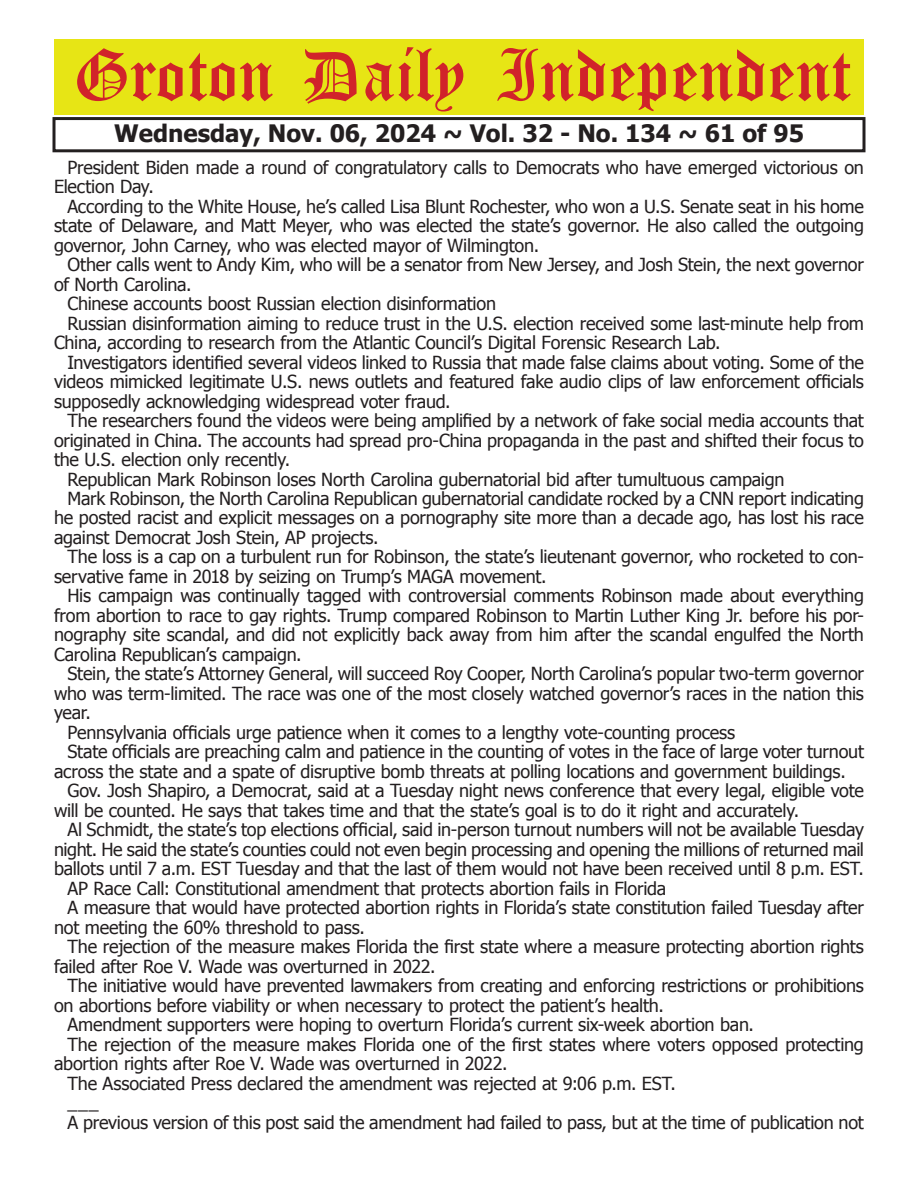
<style>
.page{position:relative;width:918px;height:1188px;background:#fff}
.page>*{position:absolute;margin:0;border:0;box-sizing:border-box;transform-origin:0 0}
.t1{font:54px "Old English Five";color:#d1232a}
.t2{font:700 24px "Tahoma";color:#231f20}
.t3{font:18px/19.5px "Tahoma";letter-spacing:-.01em;color:#231f20}
</style>
<div class="page">
<div style="left:52px;top:117px;width:814px;height:35px;border:3px solid #231f20"></div>
<div style="left:54px;top:40px;width:810px;height:75px;background:#e7e515"></div>
<h1 class="t1" style="left:73px;top:50px;width:779px">Groton Daily Independent</h1>
<h2 class="t2" style="left:114px;top:116px;width:691px">Wednesday, Nov. 06, 2024 ~ Vol. 32 - No. 134 ~ 61 of 95</h2>
<p class="t3" style="left:54px;top:156px;width:812px;text-indent:14px">President Biden made a round of congratulatory calls to Democrats who have emerged victorious on<br>Election Day.</p>
<p class="t3" style="left:54px;top:195px;width:812px;text-align:justify;text-indent:14px">According to the White House, he’s called Lisa Blunt Rochester, who won a U.S. Senate seat in his home state of Delaware, and Matt Meyer, who was elected the state’s governor. He also called the outgoing governor, John Carney, who was elected mayor of Wilmington.</p>
<p class="t3" style="left:68px;top:254px;width:798px">Other calls went to Andy Kim, who will be a senator from New Jersey, and Josh Stein, the next governor</p>
<p class="t3" style="left:54px;top:273px;width:139px">of North Carolina.</p>
<p class="t3" style="left:68px;top:293px;width:430px">Chinese accounts boost Russian election disinformation</p>
<p class="t3" style="left:68px;top:312px;width:798px">Russian disinformation aiming to reduce trust in the U.S. election received some last-minute help from</p>
<p class="t3" style="left:54px;top:332px;width:668px">China, according to research from the Atlantic Council’s Digital Forensic Research Lab.</p>
<p class="t3" style="left:68px;top:351px;width:798px">Investigators identified several videos linked to Russia that made false claims about voting. Some of the</p>
<p class="t3" style="left:54px;top:371px;width:811px">videos mimicked legitimate U.S. news outlets and featured fake audio clips of law enforcement officials</p>
<p class="t3" style="left:54px;top:390px;width:398px">supposedly acknowledging widespread voter fraud.</p>
<p class="t3" style="left:68px;top:410px;width:798px">The researchers found the videos were being amplified by a network of fake social media accounts that</p>
<p class="t3" style="left:54px;top:429px;width:812px">originated in China. The accounts had spread pro-China propaganda in the past and shifted their focus to</p>
<p class="t3" style="left:54px;top:449px;width:238px">the U.S. election only recently.</p>
<p class="t3" style="left:68px;top:468px;width:718px">Republican Mark Robinson loses North Carolina gubernatorial bid after tumultuous campaign</p>
<p class="t3" style="left:68px;top:488px;width:798px">Mark Robinson, the North Carolina Republican gubernatorial candidate rocked by a CNN report indicating</p>
<p class="t3" style="left:54px;top:507px;width:811px">he posted racist and explicit messages on a pornography site more than a decade ago, has lost his race</p>
<p class="t3" style="left:54px;top:527px;width:326px">against Democrat Josh Stein, AP projects.</p>
<p class="t3" style="left:68px;top:546px;width:798px">The loss is a cap on a turbulent run for Robinson, the state’s lieutenant governor, who rocketed to con-</p>
<p class="t3" style="left:54px;top:566px;width:494px">servative fame in 2018 by seizing on Trump’s MAGA movement.</p>
<p class="t3" style="left:68px;top:585px;width:798px">His campaign was continually tagged with controversial comments Robinson made about everything</p>
<p class="t3" style="left:54px;top:605px;width:812px">from abortion to race to gay rights. Trump compared Robinson to Martin Luther King Jr. before his por-</p>
<p class="t3" style="left:54px;top:624px;width:811px">nography site scandal, and did not explicitly back away from him after the scandal engulfed the North</p>
<p class="t3" style="left:54px;top:644px;width:249px">Carolina Republican’s campaign.</p>
<p class="t3" style="left:68px;top:663px;width:798px">Stein, the state’s Attorney General, will succeed Roy Cooper, North Carolina’s popular two-term governor</p>
<p class="t3" style="left:54px;top:683px;width:812px">who was term-limited. The race was one of the most closely watched governor’s races in the nation this</p>
<p class="t3" style="left:54px;top:702px;width:39px">year.</p>
<p class="t3" style="left:68px;top:722px;width:669px">Pennsylvania officials urge patience when it comes to a lengthy vote-counting process</p>
<p class="t3" style="left:68px;top:741px;width:798px">State officials are preaching calm and patience in the counting of votes in the face of large voter turnout</p>
<p class="t3" style="left:54px;top:761px;width:793px">across the state and a spate of disruptive bomb threats at polling locations and government buildings.</p>
<p class="t3" style="left:68px;top:780px;width:798px">Gov. Josh Shapiro, a Democrat, said at a Tuesday night news conference that every legal, eligible vote</p>
<p class="t3" style="left:54px;top:800px;width:747px">will be counted. He says that takes time and that the state’s goal is to do it right and accurately.</p>
<p class="t3" style="left:68px;top:819px;width:798px">Al Schmidt, the state’s top elections official, said in-person turnout numbers will not be available Tuesday</p>
<p class="t3" style="left:54px;top:839px;width:812px">night. He said the state’s counties could not even begin processing and opening the millions of returned mail</p>
<p class="t3" style="left:54px;top:858px;width:812px">ballots until 7 a.m. EST Tuesday and that the last of them would not have been received until 8 p.m. EST.</p>
<p class="t3" style="left:68px;top:878px;width:600px">AP Race Call: Constitutional amendment that protects abortion fails in Florida</p>
<p class="t3" style="left:68px;top:897px;width:798px">A measure that would have protected abortion rights in Florida’s state constitution failed Tuesday after</p>
<p class="t3" style="left:54px;top:917px;width:312px">not meeting the 60% threshold to pass.</p>
<p class="t3" style="left:68px;top:936px;width:798px">The rejection of the measure makes Florida the first state where a measure protecting abortion rights</p>
<p class="t3" style="left:54px;top:956px;width:383px">failed after Roe V. Wade was overturned in 2022.</p>
<p class="t3" style="left:68px;top:975px;width:798px">The initiative would have prevented lawmakers from creating and enforcing restrictions or prohibitions</p>
<p class="t3" style="left:54px;top:995px;width:611px">on abortions before viability or when necessary to protect the patient’s health.</p>
<p class="t3" style="left:68px;top:1014px;width:688px">Amendment supporters were hoping to overturn Florida’s current six-week abortion ban.</p>
<p class="t3" style="left:68px;top:1034px;width:798px">The rejection of the measure makes Florida one of the first states where voters opposed protecting</p>
<p class="t3" style="left:54px;top:1053px;width:455px">abortion rights after Roe V. Wade was overturned in 2022.</p>
<p class="t3" style="left:68px;top:1073px;width:610px">The Associated Press declared the amendment was rejected at 9:06 p.m. EST.</p>
<p class="t3" style="left:68px;top:1092px;width:33px">___</p>
<p class="t3" style="left:68px;top:1112px;width:798px">A previous version of this post said the amendment had failed to pass, but at the time of publication not</p>
</div>
